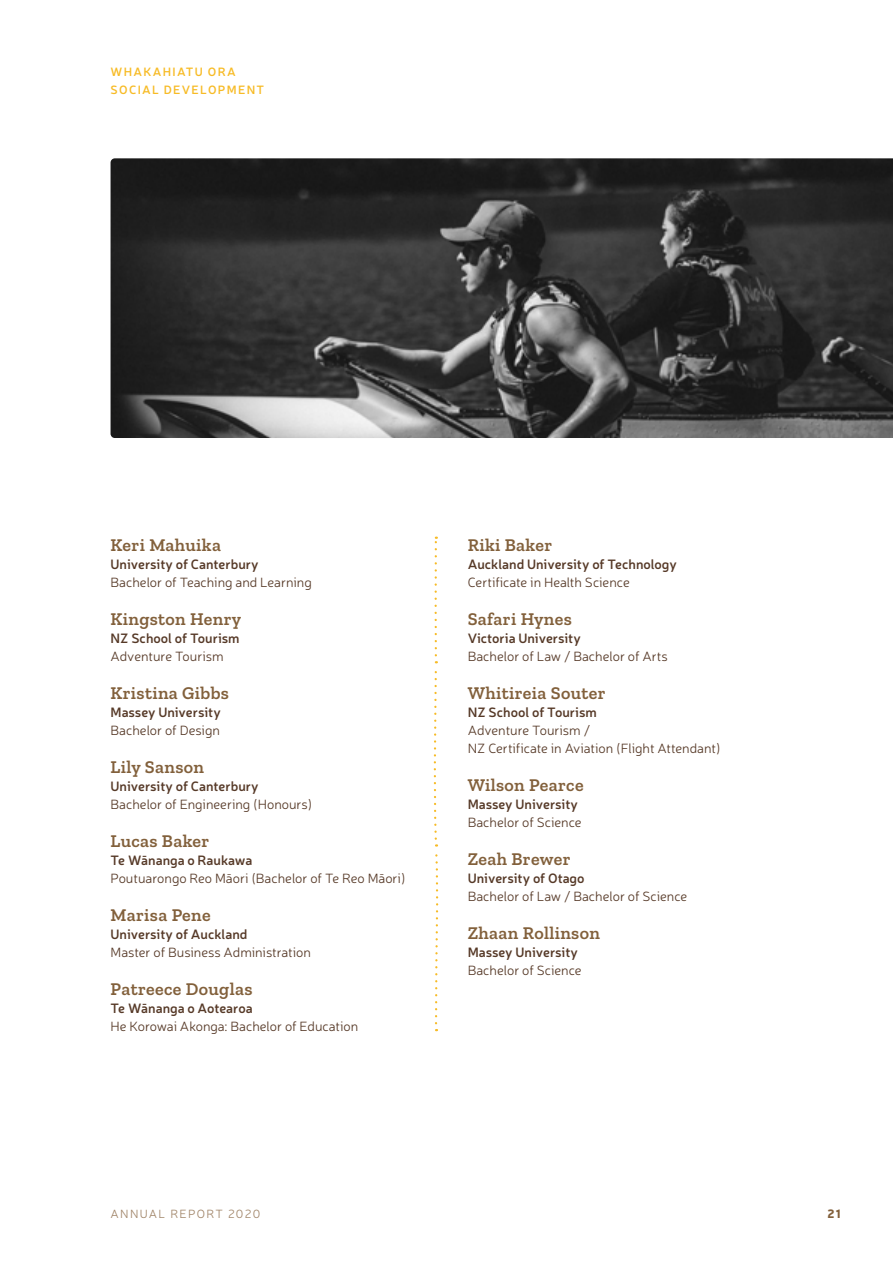
<style>
.page{position:relative;width:893px;height:1263px;background:#fff}
.page>*{position:absolute;margin:0;border:0;box-sizing:border-box;transform-origin:0 0}
.t1{font:600 18px "Zilla Slab";letter-spacing:.02em;color:#82603b}
.t2{font:300 13.5px/18px "Neris";color:#563927}
.t3{font:600 13.5px "Neris";color:#563927}
.t4{font:600 12px/18px "Neris";letter-spacing:.11em;color:#f7bb26}
.t5{font:300 12px "Neris";letter-spacing:.11em;color:#9f8366}
.t6{font:900 12px "Neris";color:#82603b}
</style>
<div class="page">
<img style="left:111px;top:158px;width:782px;height:280px">
<svg style="left:434px;top:537px;width:4px;height:494px"></svg>
<p class="t4" style="left:111px;top:62px;width:155px">WHAKAHIATU ORA<br>SOCIAL DEVELOPMENT</p>
<h1 class="t1" style="left:111px;top:535px;width:112px">Keri Mahuika</h1>
<p class="t3" style="left:111px;top:555px;width:150px">University of Canterbury</p>
<p class="t2" style="left:111px;top:573px;width:203px">Bachelor of Teaching and Learning</p>
<h1 class="t1" style="left:111px;top:609px;width:132px">Kingston Henry</h1>
<p class="t3" style="left:111px;top:629px;width:131px">NZ School of Tourism</p>
<p class="t2" style="left:111px;top:647px;width:115px">Adventure Tourism</p>
<h1 class="t1" style="left:111px;top:683px;width:120px">Kristina Gibbs</h1>
<p class="t3" style="left:111px;top:703px;width:112px">Massey University</p>
<p class="t2" style="left:111px;top:721px;width:111px">Bachelor of Design</p>
<h1 class="t1" style="left:111px;top:757px;width:95px">Lily Sanson</h1>
<p class="t3" style="left:111px;top:777px;width:150px">University of Canterbury</p>
<p class="t2" style="left:111px;top:795px;width:203px">Bachelor of Engineering (Honours)</p>
<h1 class="t1" style="left:111px;top:831px;width:100px">Lucas Baker</h1>
<p class="t3" style="left:111px;top:851px;width:143px">Te Wānanga o Raukawa</p>
<p class="t2" style="left:111px;top:869px;width:296px">Poutuarongo Reo Māori (Bachelor of Te Reo Māori)</p>
<h1 class="t1" style="left:111px;top:905px;width:102px">Marisa Pene</h1>
<p class="t3" style="left:111px;top:925px;width:138px">University of Auckland</p>
<p class="t2" style="left:111px;top:943px;width:202px">Master of Business Administration</p>
<h1 class="t1" style="left:111px;top:979px;width:143px">Patreece Douglas</h1>
<p class="t3" style="left:111px;top:999px;width:144px">Te Wānanga o Aotearoa</p>
<p class="t2" style="left:111px;top:1017px;width:249px">He Korowai Akonga: Bachelor of Education</p>
<h1 class="t1" style="left:468px;top:535px;width:86px">Riki Baker</h1>
<p class="t3" style="left:468px;top:555px;width:211px">Auckland University of Technology</p>
<p class="t2" style="left:468px;top:573px;width:164px">Certificate in Health Science</p>
<h1 class="t1" style="left:468px;top:609px;width:106px">Safari Hynes</h1>
<p class="t3" style="left:468px;top:629px;width:115px">Victoria University</p>
<p class="t2" style="left:468px;top:647px;width:202px">Bachelor of Law / Bachelor of Arts</p>
<h1 class="t1" style="left:468px;top:683px;width:139px">Whitireia Souter</h1>
<p class="t3" style="left:468px;top:703px;width:131px">NZ School of Tourism</p>
<p class="t2" style="left:468px;top:721px;width:254px">Adventure Tourism /<br>NZ Certificate in Aviation (Flight Attendant)</p>
<h1 class="t1" style="left:468px;top:775px;width:117px">Wilson Pearce</h1>
<p class="t3" style="left:468px;top:795px;width:112px">Massey University</p>
<p class="t2" style="left:468px;top:813px;width:115px">Bachelor of Science</p>
<h1 class="t1" style="left:468px;top:849px;width:104px">Zeah Brewer</h1>
<p class="t3" style="left:468px;top:869px;width:118px">University of Otago</p>
<p class="t2" style="left:468px;top:887px;width:221px">Bachelor of Law / Bachelor of Science</p>
<h1 class="t1" style="left:468px;top:923px;width:134px">Zhaan Rollinson</h1>
<p class="t3" style="left:468px;top:943px;width:112px">Massey University</p>
<p class="t2" style="left:468px;top:961px;width:115px">Bachelor of Science</p>
<p class="t5" style="left:111px;top:1206px;width:151px">ANNUAL REPORT 2020</p>
<p class="t6" style="left:828px;top:1205px;width:15px">21</p>
</div>
